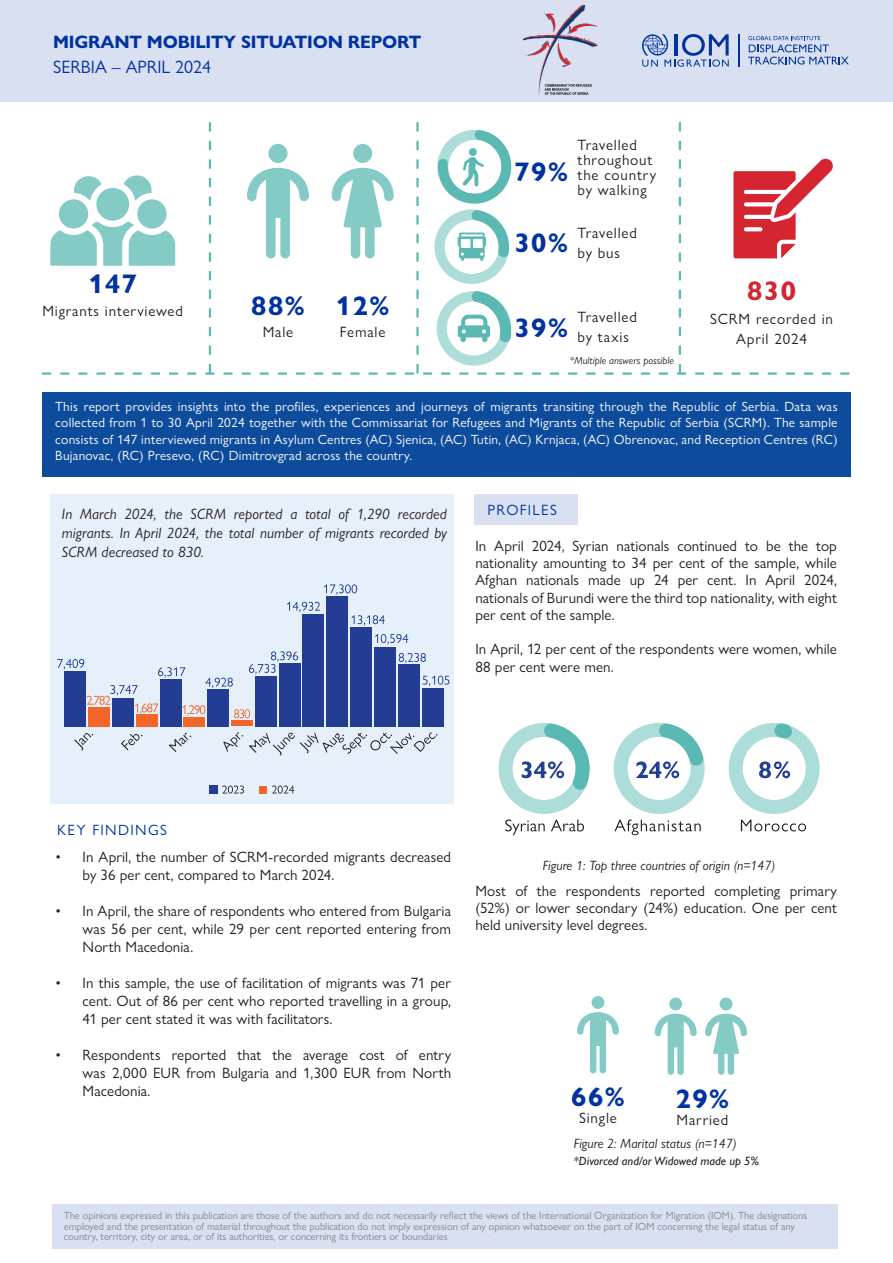
<style>
.page{position:relative;width:893px;height:1263px;background:#fff}
.page>*{position:absolute;margin:0;border:0;box-sizing:border-box;transform-origin:0 0}
.t1{font:700 27px "Gill Sans Nova";letter-spacing:.055em;color:#0033a1}
.t2{font:700 27px "Gill Sans Nova";color:#d52530}
.t3{font:700 18px "Gill Sans Nova";letter-spacing:-.01em;color:#0033a1}
.t4{font:18px "Gill Sans Nova";color:#0033a1}
.t5{font:15px/17.2px "Gill Sans Nova";letter-spacing:.01em;color:#231f20;text-align:justify}
.t6{font:italic 15px/19px "Gill Sans Nova";letter-spacing:.005em;color:#231f20;text-align:justify}
.t7{font:15px/19.5px "Gill Sans Nova";letter-spacing:.055em;color:#231f20;text-align:center}
.t8{font:15px "Gill Sans Nova";letter-spacing:.09em;color:#0033a1}
.t9{font:italic 13.5px "Gill Sans Nova";color:#231f20}
.t10{font:13.35px/16.5px "Gill Sans Nova";letter-spacing:.02em;color:#fff;text-align:justify}
.t11{font:italic 12px "Gill Sans Nova";color:#231f20}
.t12{font:10.5px/10.5px "Gill Sans Nova";color:#848689}
.t13{font:italic 10.5px "Gill Sans Nova";color:#231f20}
</style>
<div class="page">
<div style="left:0;top:0;width:893px;height:102px;background:#d9e0f2"></div>
<div style="left:52px;top:1204px;width:785px;height:45px;background:#d9e0f2"></div>
<hr style="left:738px;top:34px;width:1px;height:33px;background:#0033a1">
<svg style="left:642px;top:34px;width:87px;height:33px"></svg>
<svg style="left:748px;top:36px;width:101px;height:29px"></svg>
<svg style="left:523px;top:4px;width:75px;height:91px"></svg>
<div style="left:42px;top:392px;width:808px;height:85px;background:#0d4c9c"></div>
<div style="left:50px;top:494px;width:403px;height:310px;background:#e6f0fa"></div>
<div style="left:474px;top:495px;width:104px;height:30px;background:#d9e0f2"></div>
<svg style="left:705px;top:1014px;width:42px;height:61px"></svg>
<div style="left:720px;top:997px;width:12px;height:13px;background:#84cbc6;border-radius:50%"></div>
<svg style="left:655px;top:1014px;width:42px;height:61px"></svg>
<div style="left:669px;top:997px;width:13px;height:13px;background:#84cbc6;border-radius:50%"></div>
<svg style="left:577px;top:1012px;width:42px;height:61px"></svg>
<div style="left:591px;top:996px;width:13px;height:13px;background:#84cbc6;border-radius:50%"></div>
<div style="left:209px;top:785px;width:8px;height:8px;background:#233d95"></div>
<div style="left:259px;top:785px;width:8px;height:8px;background:#f26627"></div>
<svg style="left:222px;top:785px;width:22px;height:8px"></svg>
<svg style="left:272px;top:785px;width:22px;height:8px"></svg>
<svg style="left:42px;top:122px;width:807px;height:253px"></svg>
<svg style="left:249px;top:732px;width:189px;height:23px"></svg>
<svg style="left:223px;top:732px;width:20px;height:20px"></svg>
<svg style="left:169px;top:733px;width:22px;height:19px"></svg>
<svg style="left:121px;top:734px;width:22px;height:16px"></svg>
<svg style="left:74px;top:733px;width:19px;height:17px"></svg>
<svg style="left:57px;top:659px;width:27px;height:10px"></svg>
<svg style="left:158px;top:667px;width:27px;height:11px"></svg>
<svg style="left:205px;top:678px;width:28px;height:10px"></svg>
<svg style="left:249px;top:651px;width:49px;height:23px"></svg>
<svg style="left:287px;top:602px;width:33px;height:10px"></svg>
<svg style="left:324px;top:584px;width:33px;height:11px"></svg>
<svg style="left:351px;top:615px;width:34px;height:11px"></svg>
<svg style="left:375px;top:634px;width:33px;height:10px"></svg>
<svg style="left:399px;top:653px;width:27px;height:10px"></svg>
<svg style="left:423px;top:676px;width:26px;height:10px"></svg>
<svg style="left:87px;top:685px;width:71px;height:29px"></svg>
<svg style="left:182px;top:705px;width:23px;height:11px"></svg>
<div style="left:422px;top:688px;width:21px;height:38px;background:#233d95"></div>
<div style="left:398px;top:664px;width:22px;height:62px;background:#233d95"></div>
<div style="left:374px;top:647px;width:22px;height:79px;background:#233d95"></div>
<div style="left:350px;top:627px;width:22px;height:99px;background:#233d95"></div>
<div style="left:327px;top:596px;width:21px;height:130px;background:#233d95"></div>
<div style="left:303px;top:614px;width:21px;height:112px;background:#233d95"></div>
<div style="left:279px;top:663px;width:21px;height:63px;background:#233d95"></div>
<div style="left:255px;top:676px;width:21px;height:50px;background:#233d95"></div>
<div style="left:207px;top:689px;width:22px;height:37px;background:#233d95"></div>
<div style="left:184px;top:717px;width:21px;height:9px;background:#f26627"></div>
<div style="left:160px;top:679px;width:21px;height:47px;background:#233d95"></div>
<div style="left:136px;top:714px;width:21px;height:12px;background:#f26627"></div>
<svg style="left:234px;top:709px;width:16px;height:9px"></svg>
<div style="left:231px;top:720px;width:22px;height:6px;background:#f26627"></div>
<div style="left:112px;top:698px;width:22px;height:28px;background:#233d95"></div>
<div style="left:88px;top:707px;width:22px;height:19px;background:#f26627"></div>
<div style="left:64px;top:671px;width:22px;height:55px;background:#233d95"></div>
<svg style="left:505px;top:819px;width:40px;height:16px"></svg>
<svg style="left:551px;top:819px;width:33px;height:12px"></svg>
<svg style="left:741px;top:820px;width:65px;height:11px"></svg>
<svg style="left:614px;top:819px;width:87px;height:16px"></svg>
<div style="left:499px;top:723px;width:91px;height:91px;background:#adddd9;border-radius:50%"></div>
<div style="left:513px;top:737px;width:63px;height:63px;background:#fff;border-radius:50%"></div>
<div style="left:614px;top:723px;width:91px;height:91px;background:#adddd9;border-radius:50%"></div>
<div style="left:628px;top:737px;width:63px;height:63px;background:#fff;border-radius:50%"></div>
<div style="left:729px;top:723px;width:91px;height:91px;background:#adddd9;border-radius:50%"></div>
<div style="left:743px;top:737px;width:63px;height:63px;background:#fff;border-radius:50%"></div>
<svg style="left:759px;top:761px;width:31px;height:17px"></svg>
<svg style="left:774px;top:723px;width:19px;height:16px"></svg>
<svg style="left:522px;top:723px;width:68px;height:68px"></svg>
<svg style="left:636px;top:723px;width:68px;height:55px"></svg>
<p class="t3" style="left:53px;top:30px;width:370px">MIGRANT MOBILITY SITUATION REPORT</p>
<p class="t4" style="left:53px;top:56px;width:160px">SERBIA – APRIL 2024</p>
<p class="t1" style="left:88px;top:267px;width:50px">147</p>
<p class="t7" style="left:42px;top:301px;width:142px">Migrants interviewed</p>
<p class="t1" style="left:251px;top:289px;width:55px">88%</p>
<p class="t1" style="left:336px;top:289px;width:55px">12%</p>
<p class="t5" style="left:263px;top:324px;width:32px">Male</p>
<p class="t5" style="left:340px;top:324px;width:47px">Female</p>
<p class="t1" style="left:514px;top:155px;width:55px">79%</p>
<p class="t7" style="left:578px;top:135px;width:61px">Travelled</p>
<p class="t7" style="left:578px;top:150px;width:76px">throughout</p>
<p class="t7" style="left:578px;top:165px;width:80px">the country</p>
<p class="t7" style="left:578px;top:180px;width:71px">by walking</p>
<p class="t1" style="left:514px;top:226px;width:55px">30%</p>
<p class="t7" style="left:578px;top:223px;width:61px">Travelled</p>
<p class="t5" style="left:578px;top:244px;width:44px">by bus</p>
<p class="t1" style="left:514px;top:311px;width:55px">39%</p>
<p class="t7" style="left:578px;top:307px;width:61px">Travelled</p>
<p class="t5" style="left:578px;top:328px;width:53px">by taxis</p>
<p class="t13" style="left:570px;top:354px;width:106px">*Multiple answers possible</p>
<p class="t2" style="left:747px;top:274px;width:50px">830</p>
<p class="t7" style="left:710px;top:309px;width:124px">SCRM recorded in<br>April 2024</p>
<p class="t10" style="left:55px;top:398px;width:784px">This report provides insights into the profiles, experiences and journeys of migrants transiting through the Republic of Serbia. Data was collected from 1 to 30 April 2024 together with the Commissariat for Refugees and Migrants of the Republic of Serbia (SCRM). The sample consists of 147 interviewed migrants in Asylum Centres (AC) Sjenica, (AC) Tutin, (AC) Krnjaca, (AC) Obrenovac, and Reception Centres (RC)<br>Bujanovac, (RC) Presevo, (RC) Dimitrovgrad across the country.</p>
<p class="t6" style="left:62px;top:504px;width:386px">In March 2024, the SCRM reported a total of 1,290 recorded migrants. In April 2024, the total number of migrants recorded by SCRM decreased to 830.</p>
<p class="t8" style="left:487px;top:501px;width:71px">PROFILES</p>
<p class="t5" style="left:475px;top:537px;width:363px">In April 2024, Syrian nationals continued to be the top nationality amounting to 34 per cent of the sample, while Afghan nationals made up 24 per cent. In April 2024, nationals of Burundi were the third top nationality, with eight per cent of the sample.</p>
<p class="t5" style="left:475px;top:640px;width:363px">In April, 12 per cent of the respondents were women, while<br>88 per cent were men.</p>
<p class="t8" style="left:57px;top:821px;width:111px">KEY FINDINGS</p>
<p class="t5" style="left:83px;top:847px;width:370px;line-height:18px;text-indent:-27px">• In April, the number of SCRM-recorded migrants decreased by 36 per cent, compared to March 2024.</p>
<p class="t5" style="left:83px;top:901px;width:370px;line-height:18px;text-indent:-27px">• In April, the share of respondents who entered from Bulgaria was 56 per cent, while 29 per cent reported entering from North Macedonia.</p>
<p class="t5" style="left:83px;top:973px;width:370px;line-height:18px;text-indent:-27px">• In this sample, the use of facilitation of migrants was 71 per cent. Out of 86 per cent who reported travelling in a group, 41 per cent stated it was with facilitators.</p>
<p class="t5" style="left:83px;top:1045px;width:370px;line-height:18px;text-indent:-27px">• Respondents reported that the average cost of entry was 2,000 EUR from Bulgaria and 1,300 EUR from North Macedonia.</p>
<p class="t9" style="left:543px;top:857px;width:234px">Figure 1: Top three countries of origin (n=147)</p>
<p class="t5" style="left:475px;top:882px;width:363px">Most of the respondents reported completing primary (52%) or lower secondary (24%) education. One per cent held university level degrees.</p>
<p class="t1" style="left:571px;top:1080px;width:55px">66%</p>
<p class="t9" style="left:574px;top:1135px;width:164px">Figure 2: Marital status (n=147)</p>
<p class="t1" style="left:676px;top:1082px;width:55px">29%</p>
<p class="t5" style="left:579px;top:1109px;width:39px">Single</p>
<p class="t7" style="left:677px;top:1110px;width:53px">Married</p>
<p class="t11" style="left:574px;top:1154px;width:187px">*Divorced and/or Widowed made up 5%</p>
<p class="t12" style="left:64px;top:1210px;width:745px">The opinions expressed in this publication are those of the authors and do not necessarily reflect the views of the International Organization for Migration (IOM). The designations employed and the presentation of material throughout the publication do not imply expression of any opinion whatsoever on the part of IOM concerning the legal status of any country, territory, city or area, or of its authorities, or concerning its frontiers or boundaries</p>
</div>
